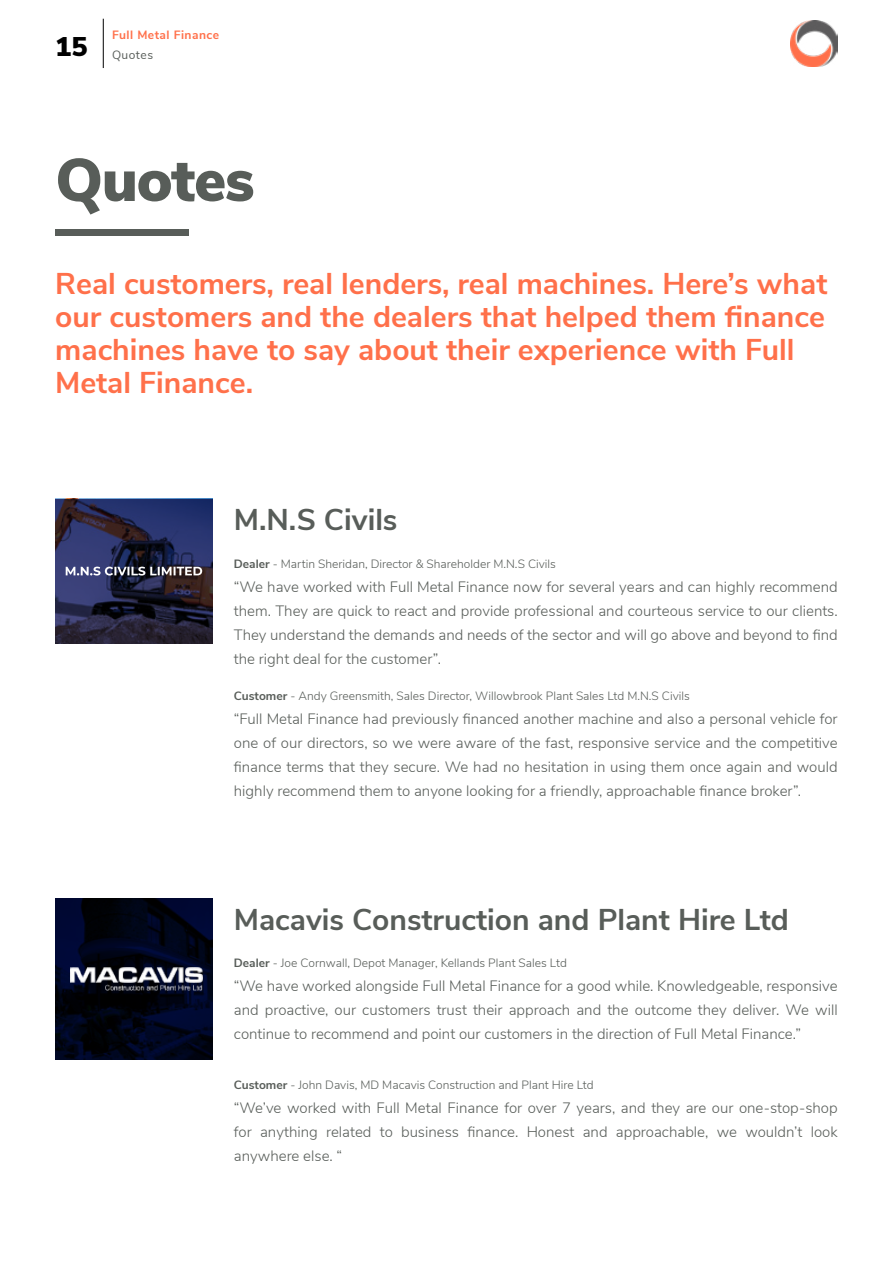
<style>
.page{position:relative;width:893px;height:1263px;background:#fff}
.page>*{position:absolute;margin:0;border:0;box-sizing:border-box;transform-origin:0 0}
.t1{font:900 60px "Nunito Sans";letter-spacing:-.02em;color:#585d59}
.t2{font:700 30px/33px "Nunito Sans";color:#ff704a}
.t3{font:700 30px "Nunito Sans";color:#585d59}
.t4{font:900 27px "Nunito Sans";color:#000}
.t5{font:300 15px/24px "Nunito Sans";color:#585d59;text-align:justify}
.t6{font:300 12px "Nunito Sans";color:#585d59}
.t7{font:700 12px "Nunito Sans";letter-spacing:.04em;color:#ff704a}
.t8{font:12px "Nunito Sans";letter-spacing:.04em;color:#585d59}
.s1{font-weight:700}
</style>
<div class="page">
<hr style="left:103px;top:19px;width:1px;height:49px;background:#000">
<img style="left:791px;top:21px;width:47px;height:45px">
<div style="left:55px;top:229px;width:134px;height:7px;background:#585d59"></div>
<svg style="left:55px;top:499px;width:158px;height:144px"></svg>
<svg style="left:55px;top:898px;width:158px;height:162px"></svg>
<svg style="left:66px;top:567px;width:136px;height:8px"></svg>
<img style="left:71px;top:967px;width:131px;height:24px">
<h3 class="t4" style="left:55px;top:27px;width:34px">15</h3>
<p class="t7" style="left:112px;top:26px;width:109px">Full Metal Finance</p>
<p class="t8" style="left:112px;top:47px;width:43px">Quotes</p>
<h1 class="t1" style="left:55px;top:136px;width:201px">Quotes</h1>
<h2 class="t2" style="left:55px;top:266px;width:774px">Real customers, real lenders, real machines. Here’s what our customers and the dealers that helped them finance machines have to say about their experience with Full Metal Finance.</h2>
<h2 class="t3" style="left:234px;top:498px;width:165px">M.N.S Civils</h2>
<p class="t6" style="left:234px;top:555px;width:324px"><span class="s1">Dealer</span> - Martin Sheridan, Director &amp; Shareholder M.N.S Civils</p>
<p class="t5" style="left:234px;top:574px;width:605px">“We have worked with Full Metal Finance now for several years and can highly recommend them. They are quick to react and provide professional and courteous service to our clients.<br>They understand the demands and needs of the sector and will go above and beyond to find the right deal for the customer”.</p>
<p class="t6" style="left:234px;top:687px;width:457px"><span class="s1">Customer</span> - Andy Greensmith, Sales Director, Willowbrook Plant Sales Ltd M.N.S Civils</p>
<p class="t5" style="left:234px;top:706px;width:605px">“Full Metal Finance had previously financed another machine and also a personal vehicle for one of our directors, so we were aware of the fast, responsive service and the competitive finance terms that they secure. We had no hesitation in using them once again and would highly recommend them to anyone looking for a friendly, approachable finance broker”.</p>
<h2 class="t3" style="left:234px;top:897px;width:556px">Macavis Construction and Plant Hire Ltd</h2>
<p class="t6" style="left:234px;top:954px;width:334px"><span class="s1">Dealer</span> - Joe Cornwall, Depot Manager, Kellands Plant Sales Ltd</p>
<p class="t5" style="left:234px;top:973px;width:605px">“We have worked alongside Full Metal Finance for a good while. Knowledgeable, responsive and proactive, our customers trust their approach and the outcome they deliver. We will continue to recommend and point our customers in the direction of Full Metal Finance.”</p>
<p class="t6" style="left:234px;top:1076px;width:361px"><span class="s1">Customer</span> - John Davis, MD Macavis Construction and Plant Hire Ltd</p>
<p class="t5" style="left:234px;top:1094px;width:605px">“We’ve worked with Full Metal Finance for over 7 years, and they are our one-stop-shop for anything related to business finance. Honest and approachable, we wouldn’t look anywhere else. “</p>
</div>
